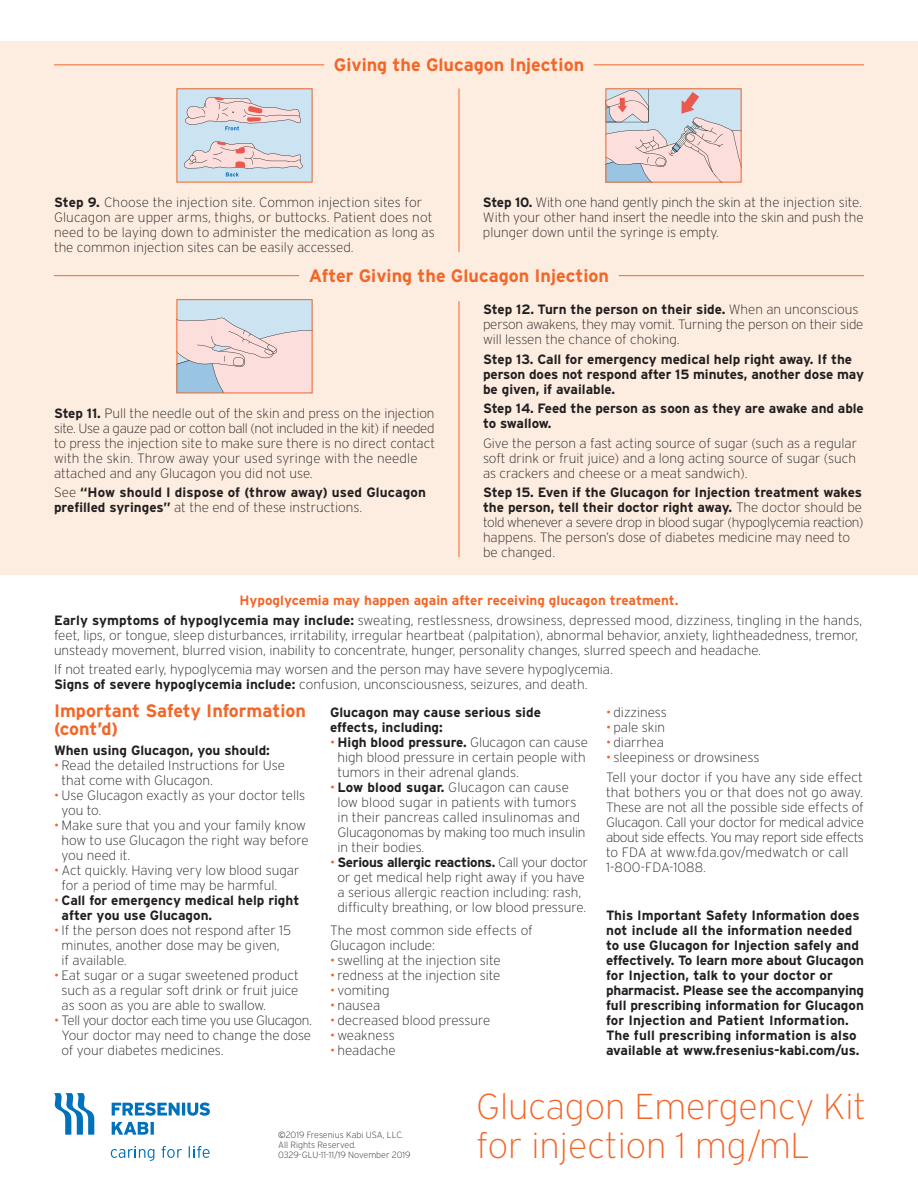
<style>
.page{position:relative;width:918px;height:1188px;background:#fff}
.page>*{position:absolute;margin:0;border:0;box-sizing:border-box;transform-origin:0 0}
.t1{font:200 36px "Interstate";color:#f26628}
.t2{font:700 18px "Interstate";color:#f26628}
.t3{font:200 13.5px/15px "Interstate";color:#231f20}
.t4{font:700 13.5px/15px "Interstate";color:#231f20}
.t5{font:200 13.5px/15px "Interstate";letter-spacing:-.025em;color:#231f20}
.t6{font:700 13.5px "Interstate";color:#f26628}
.t7{font:200 9px/9.8px "Interstate";color:#231f20}
.s1{font-weight:700}
.s2{font-weight:200}
.s3{font-weight:300;color:#f26628}
.s4{font-weight:300}
</style>
<div class="page">
<div style="left:0;top:41px;width:918px;height:533px;background:#fdede1"></div>
<hr style="left:54px;top:64px;width:270px;height:1px;background:#f26628">
<hr style="left:594px;top:64px;width:270px;height:1px;background:#f26628">
<hr style="left:619px;top:275px;width:245px;height:1px;background:#f26628">
<hr style="left:54px;top:275px;width:245px;height:1px;background:#f26628">
<svg style="left:179px;top:301px;width:131px;height:90px"></svg>
<div style="left:177px;top:299px;width:135px;height:94px;border:1px solid #f26628"></div>
<svg style="left:54px;top:1093px;width:40px;height:42px"></svg>
<svg style="left:112px;top:1122px;width:42px;height:13px"></svg>
<svg style="left:112px;top:1102px;width:98px;height:14px"></svg>
<svg style="left:189px;top:1146px;width:21px;height:12px"></svg>
<svg style="left:162px;top:1146px;width:20px;height:12px"></svg>
<svg style="left:111px;top:1146px;width:43px;height:15px"></svg>
<svg style="left:179px;top:90px;width:131px;height:91px"></svg>
<svg style="left:608px;top:90px;width:131px;height:91px"></svg>
<hr style="left:459px;top:88px;width:1px;height:164px;background:#f26628">
<hr style="left:459px;top:301px;width:1px;height:256px;background:#f26628">
<p class="t2" style="left:334px;top:54px;width:252px">Giving the Glucagon Injection</p>
<p class="t3" style="left:54px;top:195px;width:383px"><span class="s1">Step 9.</span> Choose the injection site. Common injection sites for Glucagon are upper arms, thighs, or buttocks. Patient does not need to be laying down to administer the medication as long as the common injection sites can be easily accessed.</p>
<p class="t3" style="left:483px;top:195px;width:382px"><span class="s1">Step 10.</span> With one hand gently pinch the skin at the injection site.<br>With your other hand insert the needle into the skin and push the plunger down until the syringe is empty.</p>
<p class="t2" style="left:309px;top:265px;width:302px">After Giving the Glucagon Injection</p>
<p class="t3" style="left:54px;top:405px;width:383px"><span class="s1">Step 11.</span> Pull the needle out of the skin and press on the injection site. Use a gauze pad or cotton ball (not included in the kit) if needed to press the injection site to make sure there is no direct contact with the skin. Throw away your used syringe with the needle attached and any Glucagon you did not use.</p>
<p class="t4" style="left:54px;top:485px;width:374px"><span class="s2">See</span> “How should I dispose of (throw away) used Glucagon prefilled syringes” <span class="s2">at the end of these instructions.</span></p>
<p class="t3" style="left:483px;top:302px;width:382px"><span class="s1">Step 12. Turn the person on their side.</span> When an unconscious person awakens, they may vomit. Turning the person on their side will lessen the chance of choking.</p>
<p class="t4" style="left:483px;top:351px;width:383px">Step 13. Call for emergency medical help right away. If the person does not respond after 15 minutes, another dose may be given, if available.</p>
<p class="t4" style="left:483px;top:401px;width:382px">Step 14. Feed the person as soon as they are awake and able to swallow.</p>
<p class="t3" style="left:483px;top:435px;width:376px;text-align:justify">Give the person a fast acting source of sugar (such as a regular soft drink or fruit juice) and a long acting source of sugar (such as crackers and cheese or a meat sandwich).</p>
<p class="t5" style="left:483px;top:485px;width:382px"><span class="s1">Step 15. Even if the Glucagon for Injection treatment wakes the person, tell their doctor right away.</span> The doctor should be told whenever a severe drop in blood sugar (hypoglycemia reaction) happens. The person’s dose of diabetes medicine may need to be changed.</p>
<p class="t6" style="left:240px;top:592px;width:440px">Hypoglycemia may happen again after receiving glucagon treatment.</p>
<p class="t3" style="left:54px;top:613px;width:810px"><span class="s1">Early symptoms of hypoglycemia may include:</span> sweating, restlessness, drowsiness, depressed mood, dizziness, tingling in the hands, feet, lips, or tongue, sleep disturbances, irritability, irregular heartbeat (palpitation), abnormal behavior, anxiety, lightheadedness, tremor, unsteady movement, blurred vision, inability to concentrate, hunger, personality changes, slurred speech and headache.</p>
<p class="t3" style="left:54px;top:662px;width:561px">If not treated early, hypoglycemia may worsen and the person may have severe hypoglycemia.<br><span class="s1">Signs of severe hypoglycemia include:</span> confusion, unconsciousness, seizures, and death.</p>
<p class="t2" style="left:54px;top:700px;width:254px">Important Safety Information</p>
<p class="t2" style="left:54px;top:718px;width:66px">(cont’d)</p>
<p class="t4" style="left:54px;top:742px;width:217px">When using Glucagon, you should:</p>
<p class="t3" style="left:62px;top:757px;width:225px;text-indent:-8px"><span class="s3">•</span> Read the detailed Instructions for Use that come with Glucagon.</p>
<p class="t3" style="left:62px;top:787px;width:245px;text-indent:-8px"><span class="s3">•</span> Use Glucagon exactly as your doctor tells you to.</p>
<p class="t3" style="left:62px;top:817px;width:249px;text-indent:-8px"><span class="s3">•</span> Make sure that you and your family know how to use Glucagon the right way before you need it.</p>
<p class="t3" style="left:62px;top:862px;width:239px;text-indent:-8px"><span class="s3">•</span> Act quickly. Having very low blood sugar for a period of time may be harmful.</p>
<p class="t4" style="left:62px;top:892px;width:239px;text-indent:-8px"><span class="s3">•</span> Call for emergency medical help right after you use Glucagon.</p>
<p class="t3" style="left:62px;top:922px;width:231px;text-indent:-8px"><span class="s3">•</span> If the person does not respond after 15 minutes, another dose may be given,<br>if available.</p>
<p class="t3" style="left:62px;top:967px;width:239px;text-align:justify;text-indent:-8px"><span class="s3">•</span> Eat sugar or a sugar sweetened product such as a regular soft drink or fruit juice as soon as you are able to swallow.</p>
<p class="t3" style="left:62px;top:1012px;width:252px;text-align:justify;text-indent:-8px"><span class="s3">•</span> Tell your doctor each time you use Glucagon.<br>Your doctor may need to change the dose of your diabetes medicines.</p>
<p class="t4" style="left:330px;top:705px;width:212px">Glucagon may cause serious side effects, including:</p>
<p class="t3" style="left:338px;top:735px;width:252px;text-indent:-8px"><span class="s3">•</span> <span class="s1">High blood pressure.</span> Glucagon can cause high blood pressure in certain people with tumors in their adrenal glands.</p>
<p class="t3" style="left:338px;top:780px;width:249px;text-indent:-8px"><span class="s3">•</span> <span class="s1">Low blood sugar.</span> Glucagon can cause low blood sugar in patients with tumors in their pancreas called insulinomas and Glucagonomas by making too much insulin in their bodies.</p>
<p class="t3" style="left:330px;top:855px;width:260px;text-align:center"><span class="s3">•</span> <span class="s1">Serious allergic reactions.</span> Call your doctor or get medical help right away if you have<br>a serious allergic reaction including: rash, difficulty breathing, or low blood pressure.</p>
<p class="t3" style="left:330px;top:922px;width:204px">The most common side effects of<br>Glucagon include:</p>
<p class="t3" style="left:330px;top:952px;width:172px"><span class="s3">•</span> swelling at the injection site</p>
<p class="t3" style="left:330px;top:967px;width:172px"><span class="s3">•</span> redness at the injection site</p>
<p class="t3" style="left:330px;top:982px;width:61px"><span class="s3">•</span> vomiting</p>
<p class="t3" style="left:330px;top:997px;width:52px"><span class="s3">•</span> nausea</p>
<p class="t3" style="left:330px;top:1012px;width:162px"><span class="s3">•</span> decreased blood pressure</p>
<p class="t3" style="left:330px;top:1027px;width:66px"><span class="s3">•</span> weakness</p>
<p class="t3" style="left:330px;top:1042px;width:67px"><span class="s3">•</span> headache</p>
<p class="t3" style="left:606px;top:705px;width:62px"><span class="s3">•</span> dizziness</p>
<p class="t3" style="left:606px;top:720px;width:61px"><span class="s3">•</span> pale skin</p>
<p class="t3" style="left:606px;top:735px;width:59px"><span class="s3">•</span> diarrhea</p>
<p class="t3" style="left:606px;top:750px;width:155px"><span class="s3">•</span> sleepiness or drowsiness</p>
<p class="t3" style="left:606px;top:769px;width:260px">Tell your doctor if you have any side effect that bothers you or that does not go away.<br>These are not all the possible side effects of Glucagon. Call your doctor for medical advice about side effects. You may report side effects to FDA at www.fda.gov/medwatch or call 1-800-FDA-1088.</p>
<p class="t4" style="left:606px;top:907px;width:259px">This Important Safety Information does not include all the information needed to use Glucagon for Injection safely and effectively. To learn more about Glucagon for Injection, talk to your doctor or pharmacist. Please see the accompanying full prescribing information for Glucagon for Injection and Patient Information.<br>The full prescribing information is also available at www.fresenius-kabi.com/us.</p>
<p class="t7" style="left:278px;top:1130px;width:127px"><span class="s4">©</span>2019 Fresenius Kabi USA, LLC.</p>
<p class="t7" style="left:278px;top:1140px;width:134px">All Rights Reserved.<br>0329-GLU-11-11/19 November 2019</p>
<p class="t1" style="left:476px;top:1087px;width:391px">Glucagon Emergency Kit</p>
<p class="t1" style="left:476px;top:1126px;width:335px">for injection 1 mg/mL</p>
</div>
